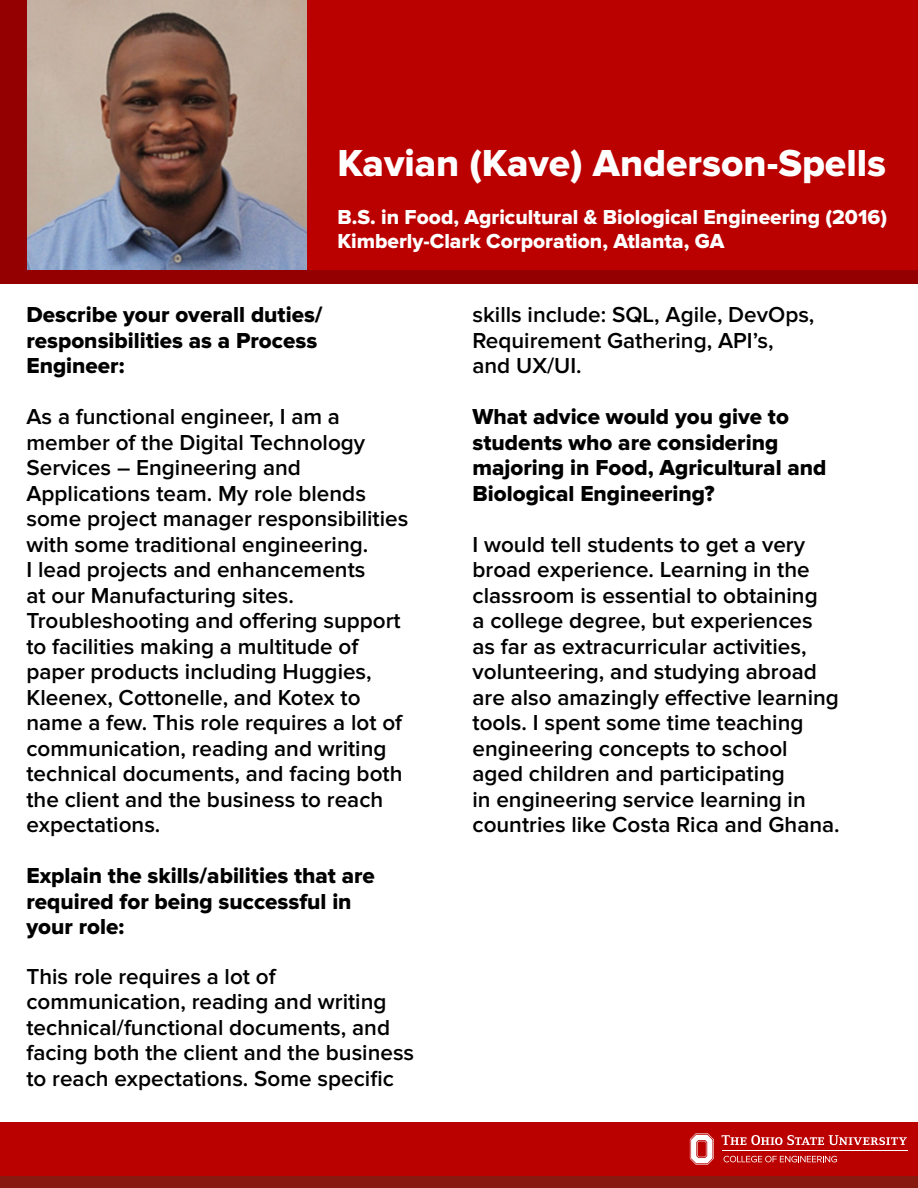
<style>
.page{position:relative;width:918px;height:1188px;background:#fff}
.page>*{position:absolute;margin:0;border:0;box-sizing:border-box;transform-origin:0 0}
.Header_Title_Text{font:39px "Proxima Nova Extrabld";color:#fff}
.Response__Regular{font:600 22.5px/25.5px "Proxima Nova";color:#000}
.Question__Bold{font:22.5px/25.5px "Proxima Nova Extrabld";color:#000}
.Header_Body_Text{font:21px "Proxima Nova Extrabld";color:#fff}
</style>
<div class="page">
<div style="left:0;top:0;width:918px;height:284px;background:#940001"></div>
<div style="left:307px;top:0;width:611px;height:270px;background:#b00"></div>
<div style="left:0;top:1122px;width:918px;height:54px;background:#b00"></div>
<div style="left:0;top:1176px;width:918px;height:12px;background:#881910"></div>
<svg style="left:724px;top:1156px;width:113px;height:6px"></svg>
<svg style="left:690px;top:1133px;width:24px;height:32px"></svg>
<hr style="left:722px;top:1150px;width:186px;height:1px;background:#fff">
<svg style="left:722px;top:1135px;width:185px;height:10px"></svg>
<img style="left:28px;top:0;width:279px;height:270px">
<p class="Header_Title_Text" style="left:338px;top:140px;width:550px">Kavian (Kave) Anderson-Spells</p>
<p class="Header_Body_Text" style="left:338px;top:204px;width:551px">B.S. in Food, Agricultural &amp; Biological Engineering (2016)</p>
<p class="Header_Body_Text" style="left:338px;top:228px;width:388px">Kimberly-Clark Corporation, Atlanta, GA</p>
<p class="Question__Bold" style="left:26px;top:303px;width:298px">Describe your overall duties/ responsibilities as a Process<br>Engineer:</p>
<p class="Response__Regular" style="left:26px;top:404px;width:383px">As a functional engineer, I am a member of the Digital Technology Services – Engineering and Applications team. My role blends some project manager responsibilities with some traditional engineering.<br>I lead projects and enhancements<br>at our Manufacturing sites.<br>Troubleshooting and offering support to facilities making a multitude of paper products including Huggies, Kleenex, Cottonelle, and Kotex to name a few. This role requires a lot of communication, reading and writing technical documents, and facing both the client and the business to reach expectations.</p>
<p class="Question__Bold" style="left:26px;top:864px;width:350px">Explain the skills/abilities that are required for being successful in your role:</p>
<p class="Response__Regular" style="left:26px;top:964px;width:389px">This role requires a lot of communication, reading and writing technical/functional documents, and facing both the client and the business to reach expectations. Some specific</p>
<p class="Response__Regular" style="left:472px;top:302px;width:343px">skills include: SQL, Agile, DevOps,<br>Requirement Gathering, API’s, and UX/UI.</p>
<p class="Question__Bold" style="left:472px;top:405px;width:355px">What advice would you give to students who are considering majoring in Food, Agricultural and<br>Biological Engineering?</p>
<p class="Response__Regular" style="left:472px;top:532px;width:369px">I would tell students to get a very broad experience. Learning in the classroom is essential to obtaining<br>a college degree, but experiences as far as extracurricular activities, volunteering, and studying abroad are also amazingly effective learning tools. I spent some time teaching engineering concepts to school aged children and participating<br>in engineering service learning in countries like Costa Rica and Ghana.</p>
</div>
